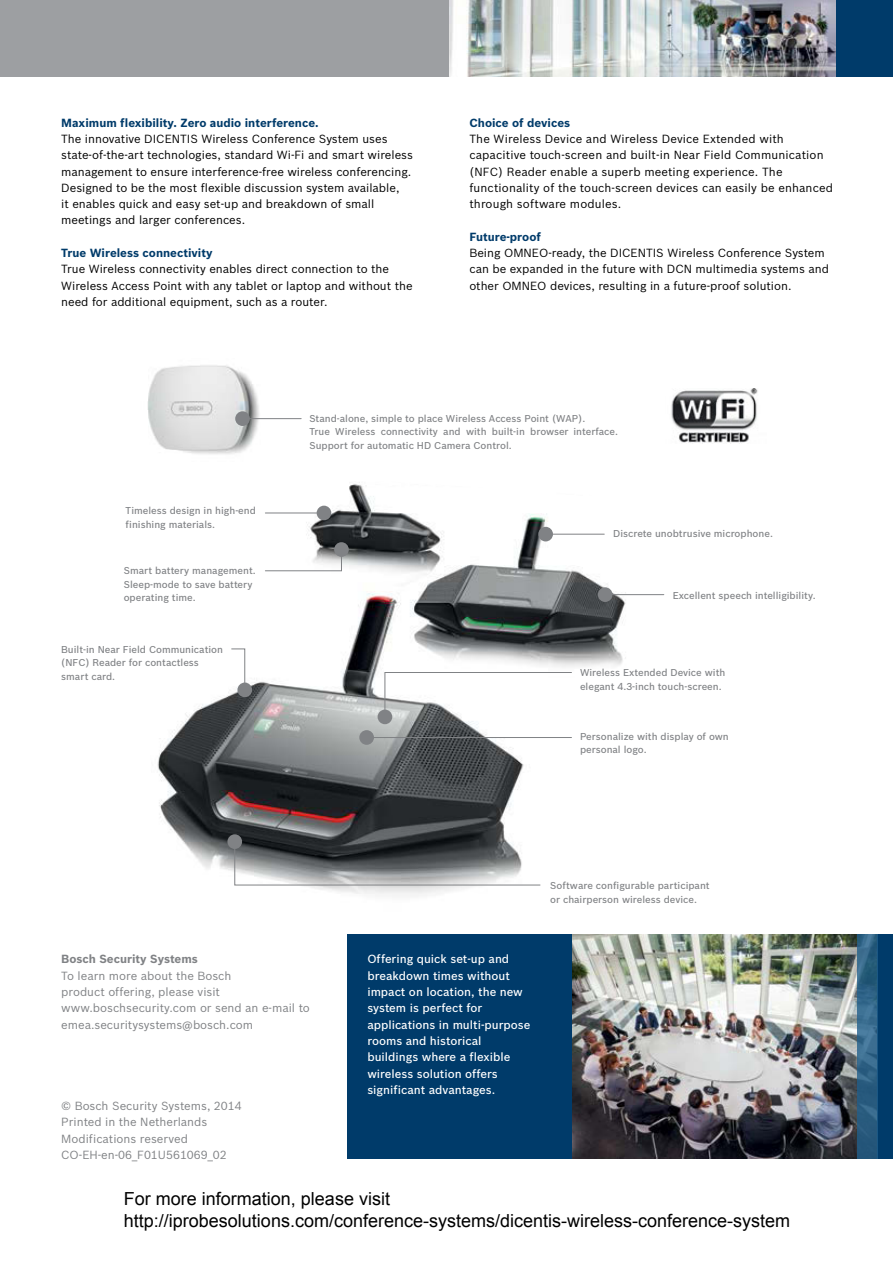
<style>
.page{position:relative;width:893px;height:1263px;background:#fff}
.page>*{position:absolute;margin:0;border:0;box-sizing:border-box;transform-origin:0 0}
.t1{font:18px/21.6px "Arial";color:#000}
.t2{font:11.55px/16.4px "Bosch Sans";color:#000}
.t3{font:11.55px/16.4px "Bosch Sans";color:#808285}
.t4{font:500 11.55px/16.4px "Bosch Sans";color:#fff}
.t5{font:700 11.55px "Bosch Sans";color:#003b6a}
.t6{font:700 11.55px "Bosch Sans";color:#808285}
.t7{font:500 9.75px/13.6px "Bosch Sans";color:#808285}
</style>
<div class="page">
<img style="left:157px;top:482px;width:508px;height:414px">
<img style="left:147px;top:365px;width:145px;height:89px">
<div style="left:0;top:0;width:449px;height:77px;background:#9d9fa2"></div>
<img style="left:449px;top:0;width:388px;height:77px">
<div style="left:837px;top:0;width:56px;height:77px;background:#003b6a"></div>
<img style="left:571px;top:934px;width:286px;height:225px">
<div style="left:347px;top:934px;width:224px;height:225px;background:#003b6a"></div>
<div style="left:878px;top:934px;width:15px;height:225px;background:#003b6a"></div>
<svg style="left:857px;top:934px;width:21px;height:225px;background:#2f6285"></svg>
<img style="left:671px;top:388px;width:87px;height:56px">
<div style="left:317px;top:506px;width:14px;height:14px;background:#808285;border-radius:50%"></div>
<hr style="left:265px;top:513px;width:59px;height:1px;background:#808285">
<div style="left:538px;top:527px;width:15px;height:14px;background:#808285;border-radius:50%"></div>
<hr style="left:546px;top:534px;width:58px;height:1px;background:#808285">
<div style="left:235px;top:411px;width:15px;height:15px;background:#808285;border-radius:50%"></div>
<hr style="left:243px;top:418px;width:58px;height:1px;background:#808285">
<div style="left:598px;top:587px;width:14px;height:15px;background:#808285;border-radius:50%"></div>
<hr style="left:606px;top:594px;width:58px;height:1px;background:#808285">
<div style="left:359px;top:730px;width:15px;height:15px;background:#808285;border-radius:50%"></div>
<hr style="left:367px;top:737px;width:204px;height:1px;background:#808285">
<div style="left:334px;top:542px;width:15px;height:15px;background:#808285;border-radius:50%"></div>
<svg style="left:265px;top:545px;width:77px;height:26px"></svg>
<div style="left:378px;top:709px;width:14px;height:15px;background:#808285;border-radius:50%"></div>
<svg style="left:384px;top:672px;width:188px;height:49px"></svg>
<div style="left:237px;top:682px;width:15px;height:15px;background:#808285;border-radius:50%"></div>
<svg style="left:231px;top:648px;width:14px;height:46px"></svg>
<div style="left:227px;top:834px;width:15px;height:15px;background:#808285;border-radius:50%"></div>
<svg style="left:234px;top:837px;width:307px;height:49px;background:#7a7d7f"></svg>
<p class="t5" style="left:61px;top:114px;width:259px">Maximum flexibility. Zero audio interference.</p>
<p class="t2" style="left:61px;top:130px;width:353px">The innovative DICENTIS Wireless Conference System uses state-of-the-art technologies, standard Wi-Fi and smart wireless management to ensure interference-free wireless conferencing.<br>Designed to be the most flexible discussion system available,<br>it enables quick and easy set-up and breakdown of small meetings and larger conferences.</p>
<p class="t5" style="left:61px;top:244px;width:153px">True Wireless connectivity</p>
<p class="t2" style="left:61px;top:260px;width:353px">True Wireless connectivity enables direct connection to the<br>Wireless Access Point with any tablet or laptop and without the need for additional equipment, such as a router.</p>
<p class="t5" style="left:469px;top:114px;width:102px">Choice of devices</p>
<p class="t2" style="left:469px;top:130px;width:365px">The Wireless Device and Wireless Device Extended with capacitive touch-screen and built-in Near Field Communication (NFC) Reader enable a superb meeting experience. The functionality of the touch-screen devices can easily be enhanced through software modules.</p>
<p class="t5" style="left:469px;top:228px;width:73px">Future-proof</p>
<p class="t2" style="left:469px;top:244px;width:361px">Being OMNEO-ready, the DICENTIS Wireless Conference System can be expanded in the future with DCN multimedia systems and other OMNEO devices, resulting in a future-proof solution.</p>
<p class="t7" style="left:126px;top:503px;width:132px">Timeless design in high-end finishing materials.</p>
<p class="t7" style="left:124px;top:563px;width:134px">Smart battery management.<br>Sleep-mode to save battery operating time.</p>
<p class="t7" style="left:61px;top:642px;width:163px">Built-in Near Field Communication (NFC) Reader for contactless smart card.</p>
<p class="t7" style="left:309px;top:411px;width:310px">Stand-alone, simple to place Wireless Access Point (WAP).<br>True Wireless connectivity and with built-in browse ecaf retnir .<br>Support for automatic HD Camera Control.</p>
<p class="t7" style="left:613px;top:526px;width:161px">Discrete unobtrusive microphone.</p>
<p class="t7" style="left:673px;top:588px;width:144px">Excellent speech intelligibility.</p>
<p class="t7" style="left:580px;top:665px;width:147px">Wireless Extended Device with elegant 4.3-inch touch-screen.</p>
<p class="t7" style="left:580px;top:729px;width:150px">Personalize with display of own personal logo.</p>
<p class="t7" style="left:550px;top:878px;width:161px">Software configurable participant or chairperson wireless device.</p>
<p class="t6" style="left:61px;top:950px;width:138px">Bosch Security Systems</p>
<p class="t3" style="left:61px;top:966px;width:250px">To learn more about the Bosch<br>product offering, please visit www.boschsecurity.com or send an e-mail to emea.securitysystems@bosch.com</p>
<p class="t3" style="left:61px;top:1097px;width:182px">© Bosch Security Systems, 2014<br>Printed in the Netherlands<br>Modifications reserved<br>CO-EH-en-06_F01U561069_ 2</p>
<p class="t3" style="left:213px;top:1146px;width:8px">0</p>
<p class="t4" style="left:367px;top:950px;width:165px">Offering quick set-up and breakdown times without impact on location, the new system is perfect for applications in multi-purpose rooms and historical buildings where a flexible wireless solution offers significant advantages.</p>
<h1 class="t1" style="left:124px;top:1188px;width:668px">For more information, please visit http://iprobesolutions.com/conference-systems/dicentis-wireless-conference-system</h1>
</div>
